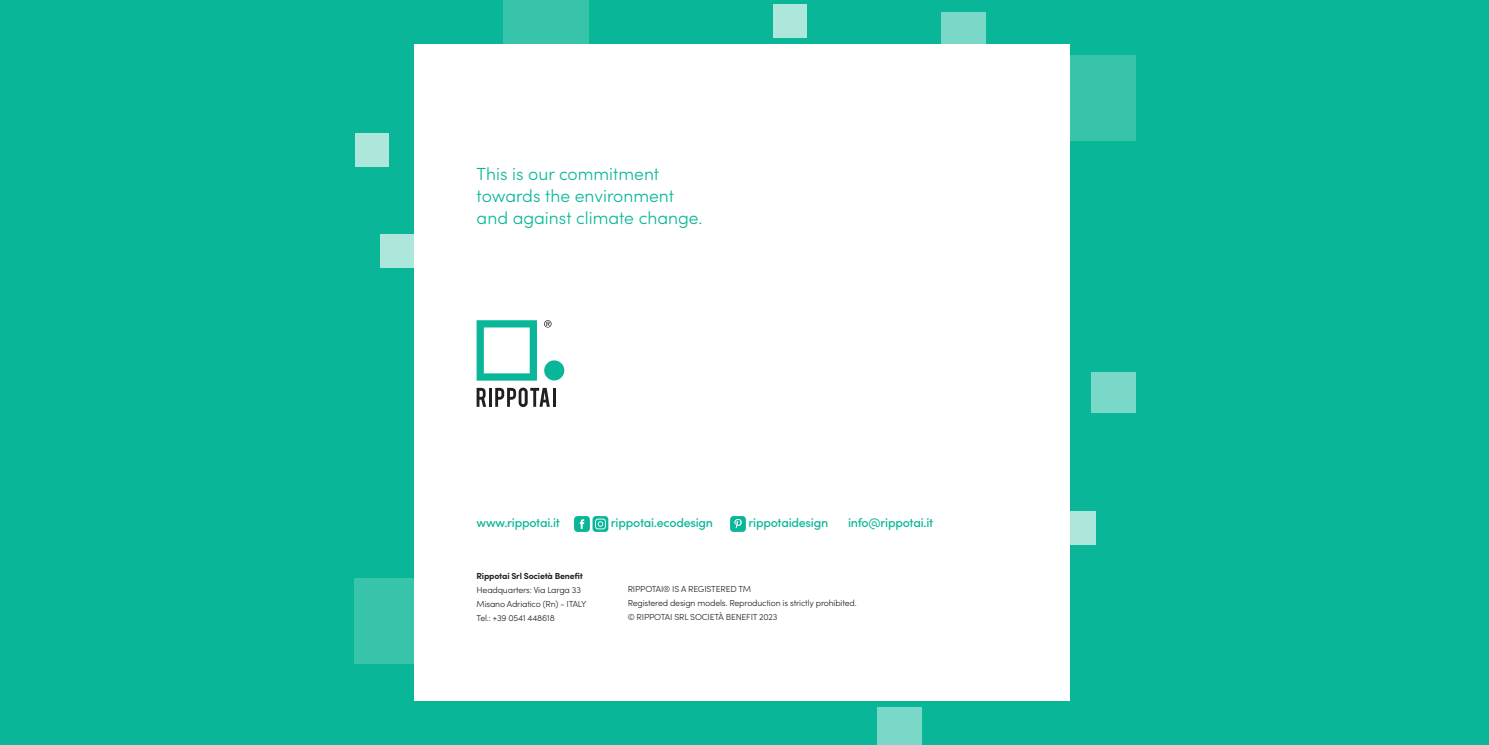
<style>
.page{position:relative;width:1489px;height:745px;background:#fff}
.page>*{position:absolute;margin:0;border:0;box-sizing:border-box;transform-origin:0 0}
.t1{font:300 17.5px "Sofia Pro";color:#09b798}
.t2{font:500 12.5px "Sofia Pro";letter-spacing:-.02em;color:#09b798}
.t3{font:300 8.75px "Sofia Pro";letter-spacing:-.02em;color:#231f20}
.t4{font:700 8.75px "Sofia Pro";letter-spacing:-.02em;color:#231f20}
</style>
<div class="page">
<div style="left:0;top:0;width:1488px;height:744px;background:#09b798"></div>
<div style="left:355px;top:133px;width:34px;height:34px;background:#ade7dc"></div>
<div style="left:773px;top:4px;width:34px;height:33px;background:#ade7dc"></div>
<div style="left:380px;top:234px;width:34px;height:34px;background:#ade7dc"></div>
<div style="left:1062px;top:510px;width:33px;height:34px;background:#ade7dc"></div>
<div style="left:876px;top:706px;width:45px;height:38px;background:#79d8c7"></div>
<div style="left:1090px;top:372px;width:45px;height:41px;background:#79d8c7"></div>
<div style="left:941px;top:12px;width:45px;height:41px;background:#79d8c7"></div>
<div style="left:503px;top:0;width:85px;height:55px;background:#37c4ab"></div>
<div style="left:355px;top:578px;width:85px;height:85px;background:#37c4ab"></div>
<div style="left:1050px;top:55px;width:85px;height:85px;background:#37c4ab"></div>
<div style="left:414px;top:44px;width:655px;height:656px;background:#fff"></div>
<svg style="left:476px;top:320px;width:61px;height:60px"></svg>
<div style="left:544px;top:360px;width:20px;height:20px;background:#09b798;border-radius:50%"></div>
<svg style="left:476px;top:387px;width:10px;height:19px"></svg>
<hr style="left:489px;top:387px;width:3px;height:19px;background:#231f20">
<svg style="left:495px;top:387px;width:54px;height:20px"></svg>
<hr style="left:552px;top:387px;width:3px;height:19px;background:#231f20">
<svg style="left:544px;top:320px;width:7px;height:7px"></svg>
<div style="left:574px;top:515px;width:16px;height:16px;background:#09b798;border-radius:3px"></div>
<svg style="left:580px;top:519px;width:4px;height:9px"></svg>
<svg style="left:592px;top:515px;width:16px;height:16px"></svg>
<svg style="left:595px;top:518px;width:11px;height:11px"></svg>
<div style="left:730px;top:515px;width:16px;height:16px;background:#09b798;border-radius:3px"></div>
<svg style="left:734px;top:519px;width:8px;height:9px"></svg>
<p class="t1" style="left:476px;top:161px;width:184px">This is our commitment</p>
<p class="t1" style="left:476px;top:183px;width:199px">towards the environment</p>
<p class="t1" style="left:476px;top:205px;width:227px">and against climate change.</p>
<p class="t2" style="left:476px;top:513px;width:85px">www.rippotai.it</p>
<p class="t2" style="left:611px;top:513px;width:104px">rippotai.ecodesign</p>
<p class="t2" style="left:748px;top:513px;width:81px">rippotaidesign</p>
<p class="t2" style="left:848px;top:513px;width:87px">info@rippotai.it</p>
<p class="t4" style="left:476px;top:569px;width:108px">Rippotai Srl Società Benefit</p>
<p class="t3" style="left:476px;top:583px;width:106px">Headquarters: Via Larga 33</p>
<p class="t3" style="left:476px;top:597px;width:111px">Misano Adriatico (Rn) - ITALY</p>
<p class="t3" style="left:476px;top:610px;width:80px">Tel.: +39 0541 448618</p>
<p class="t3" style="left:627px;top:582px;width:125px">RIPPOTAI® IS A REGISTERED TM</p>
<p class="t3" style="left:627px;top:596px;width:230px">Registered design models. Reproduction is strictly prohibited.</p>
<p class="t3" style="left:627px;top:610px;width:151px">© RIPPOTAI SRL SOCIETÀ BENEFIT 2023</p>
</div>
